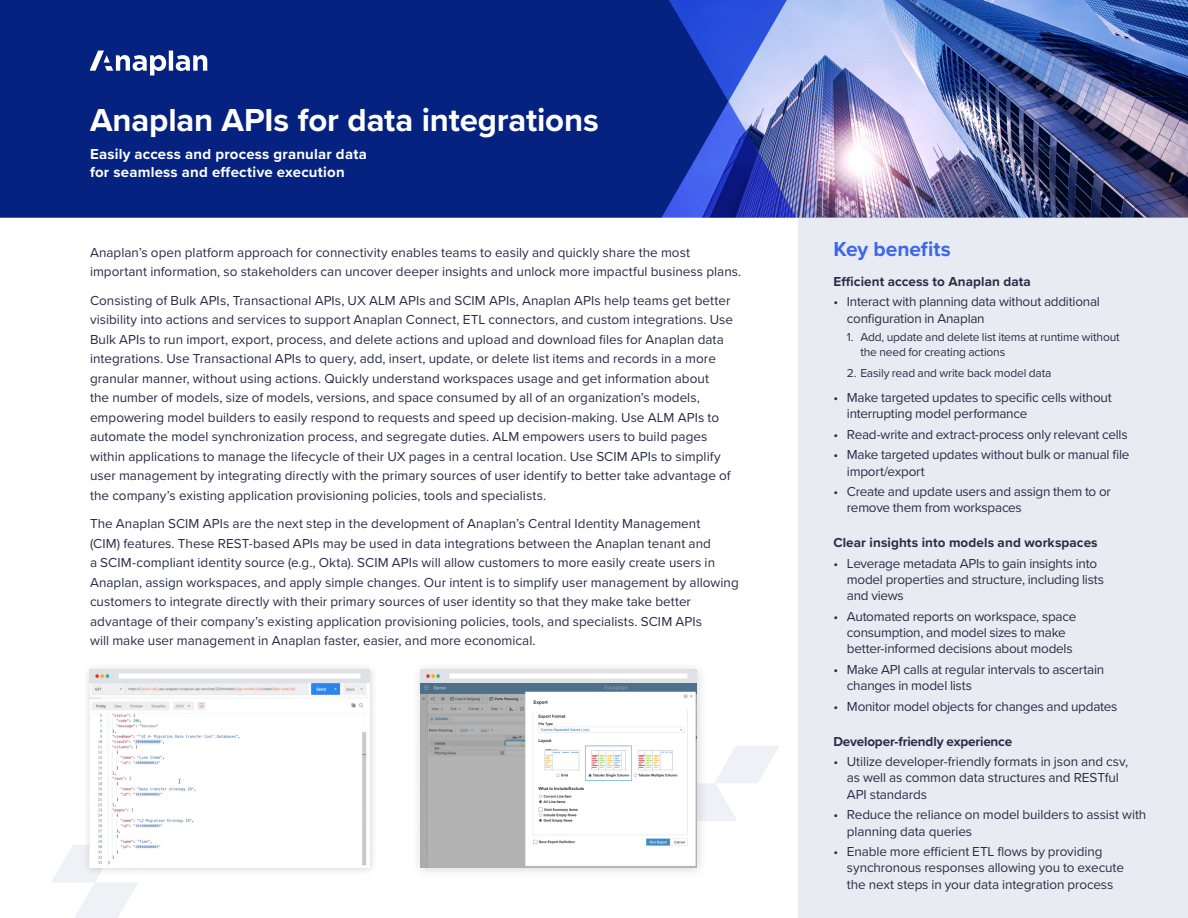
<style>
.page{position:relative;width:1188px;height:918px;background:#fff}
.page>*{position:absolute;margin:0;border:0;box-sizing:border-box;transform-origin:0 0}
.Header_2{font:700 33px "Proxima Nova";letter-spacing:-.005em;color:#fff}
.body_8pt_13{font:700 21px "Proxima Nova";letter-spacing:-.005em;color:#3d66eb}
.Header_2-2{font:700 15px/18px "Proxima Nova";letter-spacing:.015em;color:#fff}
.Header_2-3{font:13.5px/19.5px "Proxima Nova";color:#2b2a46}
.t1{font:13.5px/16.2px "Proxima Nova";letter-spacing:-.015em;color:#2d2c48}
.Bullets{font:700 13.5px "Proxima Nova";letter-spacing:.005em;color:#2d2c48}
.t2{font:12px/14.4px "Proxima Nova";letter-spacing:-.015em;color:#2d2c48}
</style>
<div class="page">
<div style="left:798px;top:183px;width:390px;height:735px;background:#e8ebf2"></div>
<img style="left:807px;top:0;width:381px;height:218px">
<img style="left:0;top:0;width:796px;height:218px">
<div style="left:0;top:0;width:728px;height:217px;background:#062280"></div>
<svg style="left:709px;top:746px;width:70px;height:75px"></svg>
<svg style="left:52px;top:845px;width:86px;height:73px"></svg>
<svg style="left:91px;top:51px;width:116px;height:24px"></svg>
<div style="left:82px;top:663px;width:296px;height:213px;background:#000;opacity:.15"></div>
<img style="left:89px;top:669px;width:280px;height:198px">
<div style="left:411px;top:660px;width:298px;height:220px;background:#000;opacity:.15"></div>
<img style="left:420px;top:669px;width:277px;height:199px">
<p class="Header_2" style="left:90px;top:95px;width:510px">Anaplan APIs for data integrations</p>
<p class="Header_2-2" style="left:90px;top:144px;width:278px">Easily access and process granular data for seamless and effective execution</p>
<p class="Header_2-3" style="left:90px;top:242px;width:653px">Anaplan’s open platform approach for connectivity enables teams to easily and quickly share the most important information, so stakeholders can uncover deeper insights and unlock more impactful business plans.</p>
<p class="Header_2-3" style="left:90px;top:290px;width:645px">Consisting of Bulk APIs, Transactional APIs, UX ALM APIs and SCIM APIs, Anaplan APIs help teams get better visibility into actions and services to support Anaplan Connect, ETL connectors, and custom integrations. Use Bulk APIs to run import, export, process, and delete actions and upload and download files for Anaplan data integrations. Use Transactional APIs to query, add, insert, update, or delete list items and records in a more granular manner, without using actions. Quickly understand workspaces usage and get information about<br>the number of models, size of models, versions, and space consumed by all of an organization’s models, empowering model builders to easily respond to requests and speed up decision-making. Use ALM APIs to automate the model synchronization process, and segregate duties. ALM empowers users to build pages within applications to manage the lifecycle of their UX pages in a central location. Use SCIM APIs to simplify user management by integrating directly with the primary sources of user identify to better take advantage of the company’s existing application provisioning policies, tools and specialists.</p>
<p class="Header_2-3" style="left:90px;top:514px;width:650px">The Anaplan SCIM APIs are the next step in the development of Anaplan’s Central Identity Management<br>(CIM) features. These REST-based APIs may be used in data integrations between the Anaplan tenant and<br>a SCIM-compliant identity source (e.g., Okta). SCIM APIs will allow customers to more easily create users in Anaplan, assign workspaces, and apply simple changes. Our intent is to simplify user management by allowing customers to integrate directly with their primary sources of user identity so that they make take better advantage of their company’s existing application provisioning policies, tools, and specialists. SCIM APIs<br>will make user management in Anaplan faster, easier, and more economical.</p>
<p class="body_8pt_13" style="left:833px;top:233px;width:119px">Key benefits</p>
<p class="Bullets" style="left:833px;top:271px;width:199px">Efficient access to Anaplan data</p>
<p class="t1" style="left:847px;top:293px;width:255px;text-indent:-14px">• Interact with planning data without additional configuration in Anaplan</p>
<p class="t2" style="left:860px;top:330px;width:261px;text-indent:-14px">1. Add, update and delete list items at runtime without the need for creating actions</p>
<p class="t2" style="left:847px;top:365px;width:206px">2. Easily read and write back model data</p>
<p class="t1" style="left:847px;top:389px;width:266px;text-indent:-14px">• Make targeted updates to specific cells without interrupting model performance</p>
<p class="t1" style="left:833px;top:426px;width:296px">• Read-write and extract-process only relevant cells</p>
<p class="t1" style="left:847px;top:446px;width:284px;text-indent:-14px">• Make targeted updates without bulk or manual file import/export</p>
<p class="t1" style="left:847px;top:483px;width:266px;text-indent:-14px">• Create and update users and assign them to or remove them from workspaces</p>
<p class="Bullets" style="left:833px;top:532px;width:266px">Clear insights into models and workspaces</p>
<p class="t1" style="left:847px;top:555px;width:259px;text-indent:-14px">• Leverage metadata APIs to gain insights into model properties and structure, including lists and views</p>
<p class="t1" style="left:847px;top:608px;width:231px;text-indent:-14px">• Automated reports on workspace, space consumption, and model sizes to make better-informed decisions about models</p>
<p class="t1" style="left:847px;top:661px;width:259px;text-indent:-14px">• Make API calls at regular intervals to ascertain changes in model lists</p>
<p class="t1" style="left:833px;top:698px;width:286px">• Monitor model objects for changes and updates</p>
<p class="Bullets" style="left:833px;top:731px;width:180px">Developer-friendly experience</p>
<p class="t1" style="left:847px;top:753px;width:283px;text-indent:-14px">• Utilize developer-friendly formats in json and csv, as well as common data structures and RESTful<br>API standards</p>
<p class="t1" style="left:847px;top:806px;width:301px;text-indent:-14px">• Reduce the reliance on model builders to assist with planning data queries</p>
<p class="t1" style="left:847px;top:843px;width:279px;text-indent:-14px">• Enable more efficient ETL flows by providing synchronous responses allowing you to execute the next steps in your data integration process</p>
</div>
